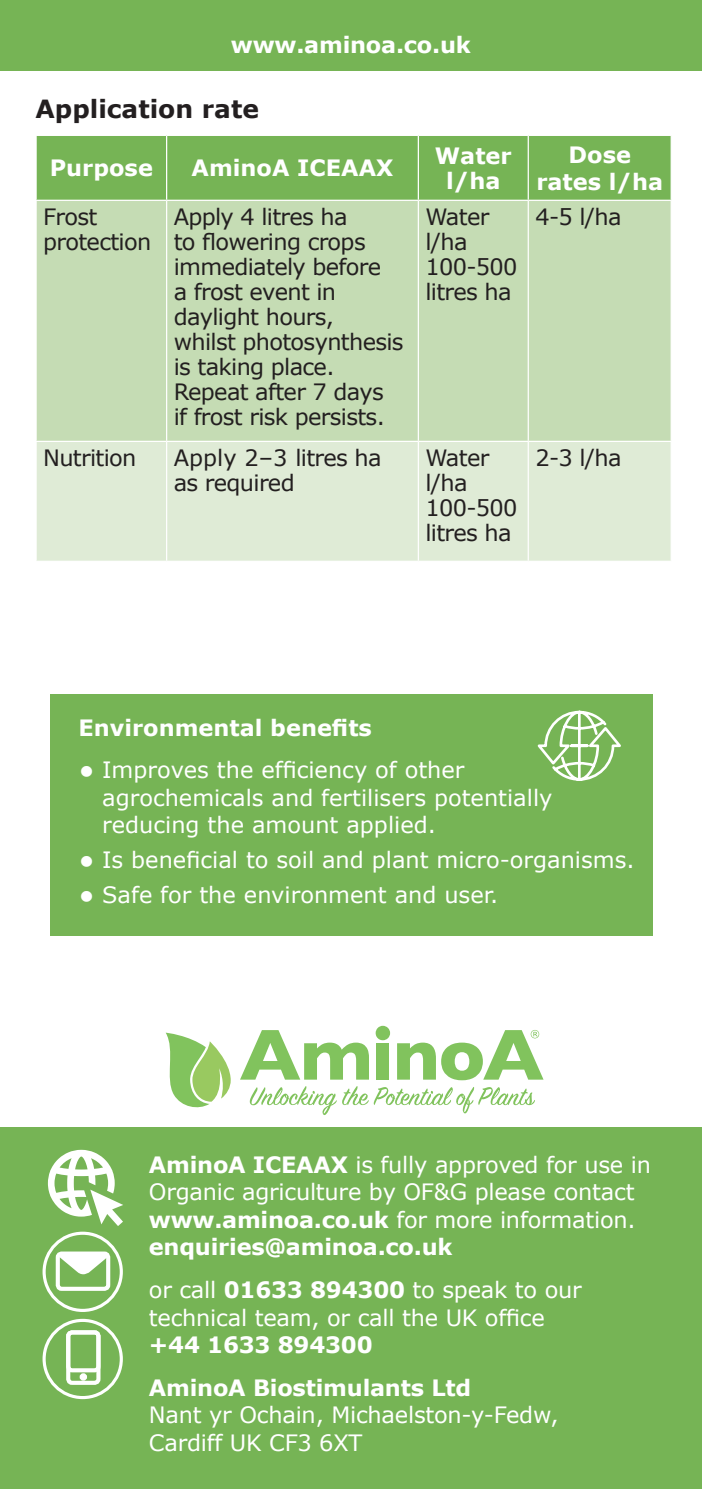
<style>
.page{position:relative;width:702px;height:1489px;background:#fff}
.page>*{position:absolute;margin:0;border:0;box-sizing:border-box;transform-origin:0 0}
.t1{font:700 25px "Verdana";color:#231f20}
.t2{font:22.5px/27.5px "Verdana";letter-spacing:-.01em;color:#fff}
.t3{font:22.5px/25px "Verdana";letter-spacing:-.03em;color:#231f20}
.t4{font:700 22.5px/25px "Verdana";color:#fff;text-align:center}
.s1{font-size:30px}
.s2{font-weight:700}
</style>
<div class="page">
<div style="left:0;top:0;width:702px;height:71px;background:#76b455"></div>
<div style="left:50px;top:694px;width:602px;height:241px;background:#76b455"></div>
<svg style="left:537px;top:710px;width:84px;height:70px"></svg>
<div style="left:37px;top:136px;width:633px;height:64px;background:#76b455"></div>
<div style="left:37px;top:201px;width:633px;height:240px;background:#c5dcb4"></div>
<div style="left:37px;top:442px;width:633px;height:118px;background:#dfebd6"></div>
<hr style="left:166px;top:136px;width:1px;height:64px;background:#fff">
<hr style="left:417px;top:136px;width:2px;height:64px;background:#fff">
<hr style="left:527px;top:136px;width:2px;height:64px;background:#fff">
<hr style="left:166px;top:201px;width:1px;height:240px;background:#fff">
<hr style="left:417px;top:201px;width:2px;height:240px;background:#fff">
<hr style="left:527px;top:201px;width:2px;height:240px;background:#fff">
<hr style="left:166px;top:442px;width:1px;height:118px;background:#fff">
<hr style="left:417px;top:442px;width:2px;height:118px;background:#fff">
<hr style="left:527px;top:442px;width:2px;height:118px;background:#fff">
<svg style="left:166px;top:1032px;width:65px;height:76px"></svg>
<svg style="left:240px;top:1025px;width:303px;height:89px"></svg>
<div style="left:0;top:1127px;width:702px;height:361px;background:#76b455"></div>
<div style="left:43px;top:1231px;width:80px;height:80px;border:3px solid #fff;border-radius:50%"></div>
<div style="left:56px;top:1251px;width:54px;height:39px;border:4px solid #fff;border-radius:4px"></div>
<svg style="left:55px;top:1252px;width:56px;height:24px"></svg>
<div style="left:43px;top:1318px;width:80px;height:80px;border:3px solid #fff;border-radius:50%"></div>
<div style="left:66px;top:1330px;width:34px;height:54px;border:4px solid #fff;border-radius:4px"></div>
<div style="left:80px;top:1373px;width:7px;height:7px;border:3px solid #fff;border-radius:50%"></div>
<div style="left:66px;top:1330px;width:34px;height:42px;border:4px solid #fff;border-radius:4px"></div>
<svg style="left:48px;top:1149px;width:75px;height:76px"></svg>
<p class="t4" style="left:231px;top:31px;width:241px">www.aminoa.co.uk</p>
<p class="t1" style="left:35px;top:93px;width:225px">Application rate</p>
<p class="t4" style="left:50px;top:155px;width:105px">Purpose</p>
<p class="t4" style="left:192px;top:155px;width:203px">AminoA ICEAAX</p>
<p class="t4" style="left:435px;top:142px;width:78px">Water l/ha</p>
<p class="t4" style="left:536px;top:140px;width:128px;line-height:27px">Dose rates l/ha</p>
<p class="t3" style="left:43px;top:204px;width:110px">Frost protection</p>
<p class="t3" style="left:174px;top:204px;width:231px">Apply 4 litres ha<br>to flowering crops immediately before<br>a frost event in daylight hours,<br>whilst photosynthesis is taking place.<br>Repeat after 7 days<br>if frost risk persists.</p>
<p class="t3" style="left:425px;top:204px;width:94px">Water l/ha<br>100-500 litres ha</p>
<p class="t3" style="left:535px;top:204px;width:88px">4-5 l/ha</p>
<p class="t3" style="left:43px;top:445px;width:95px">Nutrition</p>
<p class="t3" style="left:174px;top:445px;width:209px">Apply 2–3 litres ha as required</p>
<p class="t3" style="left:425px;top:445px;width:94px">Water l/ha<br>100-500 litres ha</p>
<p class="t3" style="left:535px;top:445px;width:88px">2-3 l/ha</p>
<p class="t4" style="left:78px;top:714px;width:295px">Environmental benefits</p>
<p class="t2" style="left:102px;top:756px;width:452px;text-indent:-24px"><span class="s1">•</span> Improves the efficiency of other agrochemicals and fertilisers potentially reducing the amount applied.</p>
<p class="t2" style="left:78px;top:846px;width:557px"><span class="s1">•</span> Is beneficial to soil and plant micro-organisms.</p>
<p class="t2" style="left:78px;top:881px;width:421px"><span class="s1">•</span> Safe for the environment and user.</p>
<p class="t2" style="left:149px;top:1151px;width:503px"><span class="s2">AminoA ICEAAX</span> is fully approved for use in Organic agriculture by OF&amp;G please contact <span class="s2">www.aminoa.co.uk</span> for more information. <span class="s2">enquiries@aminoa.co.uk</span></p>
<p class="t2" style="left:149px;top:1276px;width:434px">or call <span class="s2">01633 894300</span> to speak to our technical team, or call the UK office</p>
<p class="t4" style="left:149px;top:1322px;width:324px;line-height:42.5px;text-align:left">+44 1633 894300<br>AminoA Biostimulants Ltd</p>
<p class="t2" style="left:149px;top:1401px;width:411px">Nant yr Ochain, Michaelston-y-Fedw,<br>Cardiff UK CF3 6XT</p>
</div>
